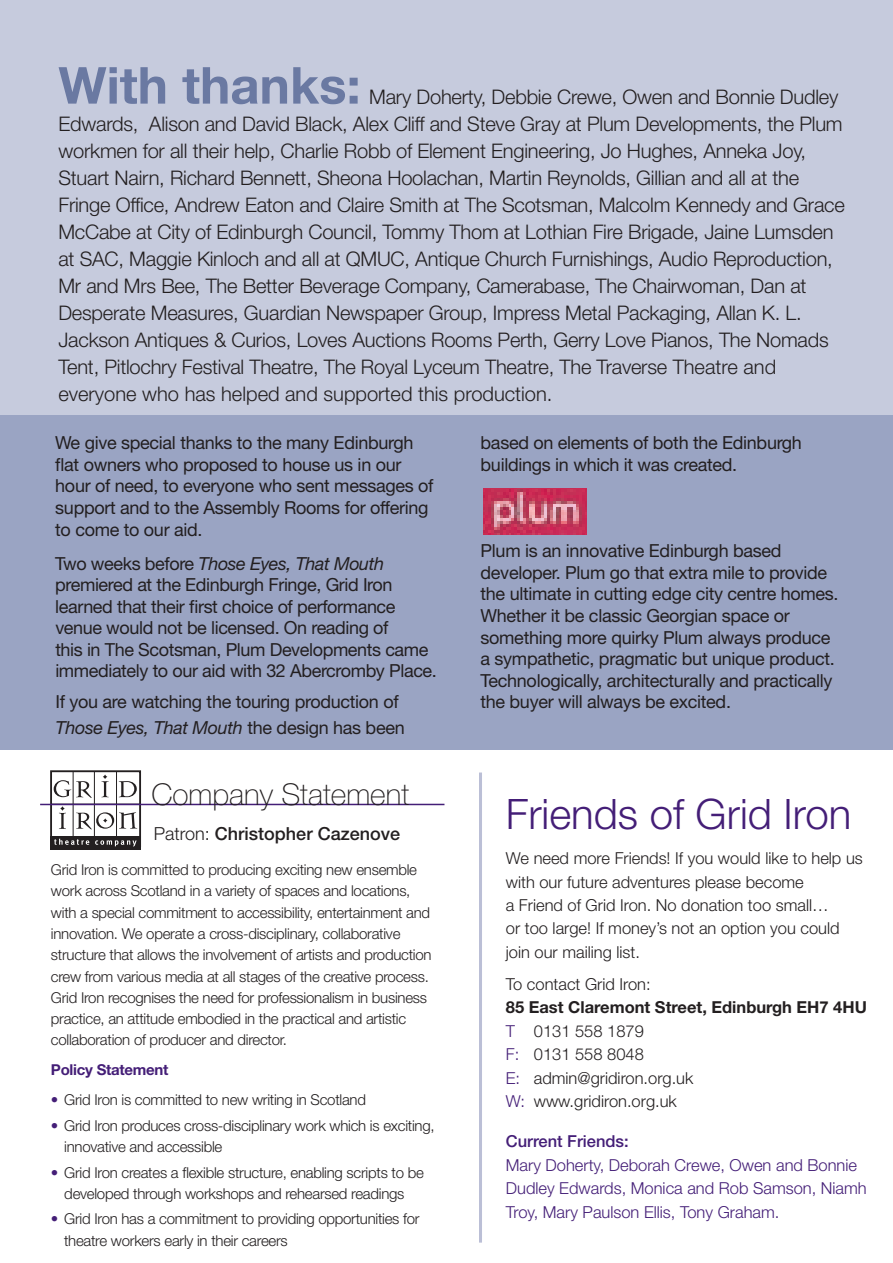
<style>
.page{position:relative;width:893px;height:1263px;background:#fff}
.page>*{position:absolute;margin:0;border:0;box-sizing:border-box;transform-origin:0 0}
.t1{font:700 51px "Helvetica Neue";color:#6a79a2}
.t2{font:300 42px "Helvetica Neue";color:#441e77}
.t3{font:100 30px "Helvetica Neue";color:#231f20}
.t4{font:300 20.1px/27px "Helvetica Neue";letter-spacing:-.01em;color:#231f20}
.t5{font:18px/21.6px "Helvetica Neue";letter-spacing:-.015em;color:#231f20}
.t6{font:500 18px "Helvetica Neue";color:#231f20}
.t7{font:300 16.5px/23.4px "Helvetica Neue";color:#231f20}
.t8{font:300 16.5px/23.4px "Helvetica Neue";color:#441e77}
.t9{font:500 16.5px "Helvetica Neue";color:#441e77}
.t10{font:300 15px/21.3px "Helvetica Neue";letter-spacing:-.015em;color:#231f20}
.t11{font:700 15px "Helvetica Neue";letter-spacing:-.015em;color:#441e77}
.s1{font-style:italic}
.s2{font-weight:300}
.s3{color:#441e77}
.s4{font-weight:700}
</style>
<div class="page">
<div style="left:0;top:146px;width:893px;height:604px;background:#9aa4c3"></div>
<div style="left:0;top:0;width:893px;height:415px;background:#c6cbdd"></div>
<img style="left:483px;top:488px;width:104px;height:47px">
<svg style="left:119px;top:781px;width:18px;height:16px"></svg>
<div style="left:50px;top:770px;width:91px;height:77px;border:2px solid #231f20"></div>
<div style="left:50px;top:836px;width:91px;height:13px;background:#231f20"></div>
<hr style="left:73px;top:771px;width:1px;height:65px;background:#231f20">
<hr style="left:94px;top:771px;width:1px;height:65px;background:#231f20">
<hr style="left:116px;top:772px;width:1px;height:65px;background:#231f20">
<svg style="left:54px;top:780px;width:38px;height:18px"></svg>
<svg style="left:102px;top:775px;width:7px;height:22px"></svg>
<svg style="left:59px;top:806px;width:7px;height:23px"></svg>
<svg style="left:76px;top:812px;width:61px;height:18px"></svg>
<svg style="left:54px;top:839px;width:35px;height:6px"></svg>
<svg style="left:95px;top:840px;width:42px;height:6px"></svg>
<hr style="left:52px;top:803px;width:88px;height:1px;background:#231f20">
<hr style="left:40px;top:804px;width:404px;height:1px;background:#441e77">
<hr style="left:479px;top:772px;width:3px;height:470px;background:#bbbfd6">
<h1 class="t1" style="left:58px;top:54px;width:304px">With thanks:</h1>
<p class="t4" style="left:58px;top:82px;width:788px;text-indent:311px">Mary Doherty, Debbie Crewe, Owen and Bonnie Dudley Edwards, Alison and David Black, Alex Cliff and Steve Gray at Plum Developments, the Plum workmen for all their help, Charlie Robb of Element Engineering, Jo Hughes, Anneka Joy, Stuart Nairn, Richard Bennett, Sheona Hoolachan, Martin Reynolds, Gillian and all at the Fringe Office, Andrew Eaton and Claire Smith at The Scotsman, Malcolm Kennedy and Grace McCabe at City of Edinburgh Council, Tommy Thom at Lothian Fire Brigade, Jaine Lumsden at SAC, Maggie Kinloch and all at QMUC, Antique Church Furnishings, Audio Reproduction, Mr and Mrs Bee, The Better Beverage Company, Camerabase, The Chairwoman, Dan at Desperate Measures, Guardian Newspaper Group, Impress Metal Packaging, Allan K. L.<br>Jackson Antiques &amp; Curios, Loves Auctions Rooms Perth, Gerry Love Pianos, The Nomads Tent, Pitlochry Festival Theatre, The Royal Lyceum Theatre, The Traverse Theatre and everyone who has helped and supported this production.</p>
<p class="t5" style="left:55px;top:434px;width:380px">We give special thanks to the many Edinburgh flat owners who proposed to house us in our hour of need, to everyone who sent messages of support and to the Assembly Rooms for offering to come to our aid.</p>
<p class="t5" style="left:55px;top:555px;width:383px">Two weeks before <span class="s1">Those Eyes, That Mouth </span>premiered at the Edinburgh Fringe, Grid Iron learned that their first choice of performance venue would not be licensed. On reading of<br>this in The Scotsman, Plum Developments came immediately to our aid with 32 Abercromby Place.</p>
<p class="t5" style="left:55px;top:690px;width:351px;line-height:26.1px">If you are watching the touring production of<br><span class="s1">Those Eyes, That Mouth</span> the design has been</p>
<p class="t5" style="left:481px;top:434px;width:323px">based on elements of both the Edinburgh buildings in which it was created.</p>
<p class="t5" style="left:480px;top:542px;width:360px">Plum is an innovative Edinburgh based developer. Plum go that extra mile to provide the ultimate in cutting edge city centre homes.<br>Whether it be classic Georgian space or something more quirky Plum always produce a sympathetic, pragmatic but unique product.<br>Technologically, architecturally and practically the buyer will always be excited.</p>
<h3 class="t3" style="left:151px;top:783px;width:259px">Company Statement</h3>
<p class="t6" style="left:154px;top:819px;width:248px"><span class="s2">Patron:</span> Christopher Cazenove</p>
<p class="t10" style="left:51px;top:858px;width:382px">Grid Iron is committed to producing exciting new ensemble work across Scotland in a variety of spaces and locations, with a special commitment to accessibility, entertainment and innovation. We operate a cross-disciplinary, collaborative structure that allows the involvement of artists and production crew from various media at all stages of the creative process.<br>Grid Iron recognises the need for professionalism in business practice, an attitude embodied in the practical and artistic collaboration of producer and director.</p>
<p class="t11" style="left:51px;top:1061px;width:119px">Policy Statement</p>
<p class="t10" style="left:51px;top:1088px;width:317px"><span class="s3">•</span> Grid Iron is committed to new writing in Scotland</p>
<p class="t10" style="left:64px;top:1114px;width:372px;text-indent:-13px"><span class="s3">•</span> Grid Iron produces cross-disciplinary work which is exciting, innovative and accessible</p>
<p class="t10" style="left:51px;top:1161px;width:374px;text-align:center"><span class="s3">•</span> Grid Iron creates a flexible structure, enabling scripts to be developed through workshops and rehearsed readings</p>
<p class="t10" style="left:64px;top:1207px;width:357px;text-indent:-13px"><span class="s3">•</span> Grid Iron has a commitment to providing opportunities for theatre workers early in their careers</p>
<h2 class="t2" style="left:506px;top:780px;width:347px">Friends of Grid Iron</h2>
<p class="t7" style="left:506px;top:846px;width:358px">We need more Friends! If you would like to help us with our future adventures please become<br>a Friend of Grid Iron. No donation too small…<br>or too large! If money’s not an option you could join our mailing list.</p>
<p class="t7" style="left:506px;top:971px;width:146px">To contact Grid Iron:</p>
<p class="t7" style="left:506px;top:995px;width:363px"><span class="s4">85 East Claremont Street, Edinburgh EH7 4HU<br></span><span class="s3">T</span> 0131 558 1879<br><span class="s3">F:</span> 0131 558 8048<br><span class="s3">E:</span> admin@gridiron.org.uk<br><span class="s3">W:</span> www.gridiron.org.uk</p>
<p class="t9" style="left:506px;top:1128px;width:124px">Current Friends:</p>
<p class="t8" style="left:506px;top:1152px;width:362px">Mary Doherty, Deborah Crewe, Owen and Bonnie<br>Dudley Edwards, Monica and Rob Samson, Niamh<br>Troy, Mary Paulson Ellis, Tony Graham.</p>
</div>
